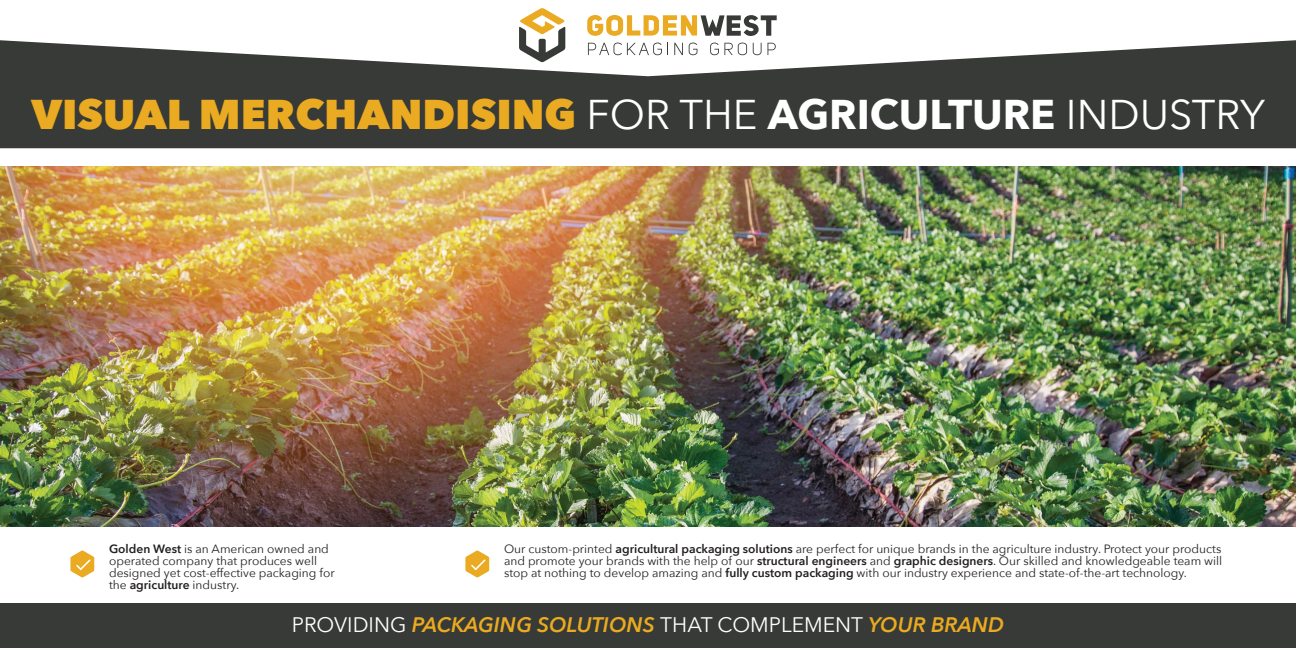
<style>
.page{position:relative;width:1296px;height:648px;background:#fff}
.page>*{position:absolute;margin:0;border:0;box-sizing:border-box;transform-origin:0 0}
.t1{font:800 41.5px "Avenir Next";color:#eaaa21}
.t2{font:italic 600 21px "Avenir Next";color:#eaaa21}
.t3{font:12px/12px "Avenir Next";color:#231f20}
.s1{font-weight:400;color:#fff}
.s2{font-weight:700;color:#fff}
.s3{font-weight:600}
.s4{font-weight:400;font-style:normal;color:#fff}
</style>
<div class="page">
<img style="left:0;top:166px;width:1296px;height:360px">
<svg style="left:0;top:40px;width:1296px;height:108px;background:#555754"></svg>
<svg style="left:519px;top:8px;width:46px;height:54px"></svg>
<svg style="left:588px;top:43px;width:80px;height:12px"></svg>
<svg style="left:674px;top:43px;width:9px;height:12px"></svg>
<svg style="left:689px;top:43px;width:8px;height:12px"></svg>
<svg style="left:710px;top:43px;width:37px;height:12px"></svg>
<svg style="left:753px;top:43px;width:9px;height:12px"></svg>
<svg style="left:768px;top:43px;width:8px;height:12px"></svg>
<svg style="left:587px;top:15px;width:190px;height:21px"></svg>
<div style="left:0;top:603px;width:1296px;height:45px;background:#373a36"></div>
<svg style="left:70px;top:550px;width:24px;height:28px"></svg>
<svg style="left:465px;top:550px;width:24px;height:28px"></svg>
<h1 class="t1" style="left:31px;top:89px;width:1235px">VISUAL MERCHANDISING <span class="s1">FOR THE</span> <span class="s2">AGRICULTURE</span> <span class="s1">INDUSTRY</span></h1>
<p class="t3" style="left:109px;top:542px;width:227px"><span class="s3">Golden West</span> is an American owned and operated company that produces well designed yet cost-effective packaging for the <span class="s3">agriculture</span> industry.</p>
<p class="t3" style="left:504px;top:542px;width:720px;text-align:justify">Our custom-printed <span class="s3">agricultural packaging solutions</span> are perfect for unique brands in the agriculture industry. Protect your products and promote your brands with the help of our <span class="s3">structural engineers</span> and <span class="s3">graphic designers</span>. Our skilled and knowledgeable team will stop at nothing to develop amazing and <span class="s3">fully custom packaging</span> with our industry experience and state-of-the-art technology.</p>
<h2 class="t2" style="left:292px;top:607px;width:714px"><span class="s4">PROVIDING</span> PACKAGING SOLUTIONS <span class="s4">THAT COMPLEMENT</span> YOUR BRAND</h2>
</div>
